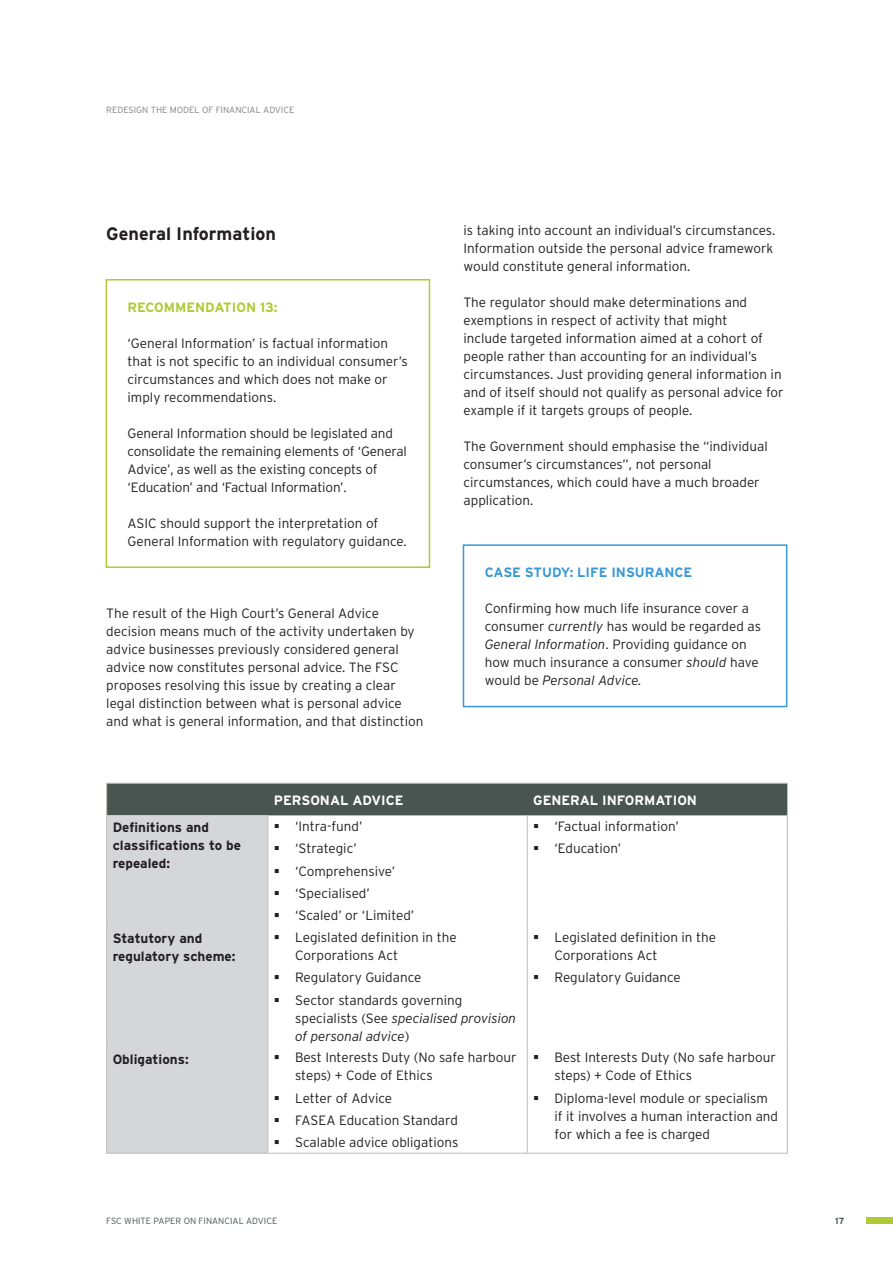
<style>
.page{position:relative;width:893px;height:1263px;background:#fff}
.page>*{position:absolute;margin:0;border:0;box-sizing:border-box;transform-origin:0 0}
.t1{font:700 18px "Interstate";color:#231f20}
.Body_copy{font:300 13.5px/18px "Interstate";color:#231f20}
.Indented_body_copy{font:300 13.5px/18px "Interstate";color:#231f20}
.Body_copy-2{font:700 13.5px/18px "Interstate";color:#231f20}
.Table_headers{font:700 13.5px "Interstate";color:#fff}
.Indented_body_copy-2{font:700 13.5px "Interstate";color:#3999d4}
.Indented_body_copy-3{font:700 13.5px "Interstate";color:#afca36}
.t2{font:300 9px "Interstate";color:#808285}
.t3{font:300 9px "Interstate";color:#495550}
.t4{font:700 9px "Interstate";color:#495550}
.s1{font-style:italic}
</style>
<div class="page">
<div style="left:866px;top:1217px;width:27px;height:7px;background:#afca36"></div>
<div style="left:106px;top:279px;width:324px;height:289px;border:2px solid #afca36"></div>
<div style="left:463px;top:544px;width:324px;height:163px;border:2px solid #3999d4"></div>
<div style="left:107px;top:784px;width:680px;height:31px;background:#495550"></div>
<div style="left:107px;top:815px;width:160px;height:338px;background:#d5d6d8"></div>
<hr style="left:106px;top:783px;width:162px;height:1px;background:#bfbbb7">
<hr style="left:106px;top:784px;width:1px;height:31px;background:#bfbbb7">
<hr style="left:268px;top:783px;width:259px;height:1px;background:#bfbbb7">
<hr style="left:527px;top:783px;width:260px;height:1px;background:#bfbbb7">
<hr style="left:106px;top:815px;width:1px;height:111px;background:#bfbbb7">
<hr style="left:267px;top:815px;width:1px;height:111px;background:#bfbbb7">
<hr style="left:527px;top:815px;width:1px;height:111px;background:#bfbbb7">
<hr style="left:787px;top:815px;width:1px;height:111px;background:#bfbbb7">
<hr style="left:106px;top:926px;width:1px;height:120px;background:#bfbbb7">
<hr style="left:267px;top:926px;width:1px;height:120px;background:#bfbbb7">
<hr style="left:527px;top:926px;width:1px;height:120px;background:#bfbbb7">
<hr style="left:787px;top:926px;width:1px;height:120px;background:#bfbbb7">
<hr style="left:106px;top:1046px;width:1px;height:107px;background:#bfbbb7">
<hr style="left:267px;top:1046px;width:1px;height:107px;background:#bfbbb7">
<hr style="left:527px;top:1046px;width:1px;height:107px;background:#bfbbb7">
<hr style="left:787px;top:1046px;width:1px;height:107px;background:#bfbbb7">
<hr style="left:106px;top:1153px;width:162px;height:1px;background:#bfbbb7">
<hr style="left:268px;top:1153px;width:259px;height:1px;background:#bfbbb7">
<hr style="left:527px;top:1153px;width:261px;height:1px;background:#bfbbb7">
<p class="t2" style="left:106px;top:105px;width:12px">Redesign</p>
<p class="t2" style="left:151px;top:105px;width:7px">the</p>
<p class="t2" style="left:170px;top:105px;width:7px">model</p>
<p class="t2" style="left:202px;top:105px;width:20px">of financial</p>
<p class="t2" style="left:263px;top:105px;width:7px">advice</p>
<h2 class="t1" style="left:106px;top:224px;width:171px">General Information</h2>
<p class="Indented_body_copy-3" style="left:128px;top:300px;width:151px">RECOMMENDATION 13:</p>
<p class="Indented_body_copy" style="left:128px;top:334px;width:282px">‘General Information’ is factual information that is not specific to an individual consumer’s circumstances and which does not make or imply recommendations.</p>
<p class="Indented_body_copy" style="left:128px;top:424px;width:281px">General Information should be legislated and consolidate the remaining elements of ‘General Advice’, as well as the existing concepts of ‘Education’ and ‘Factual Information’.</p>
<p class="Indented_body_copy" style="left:128px;top:514px;width:281px">ASIC should support the interpretation of<br>General Information with regulatory guidance.</p>
<p class="Body_copy" style="left:106px;top:604px;width:319px">The result of the High Court’s General Advice decision means much of the activity undertaken by advice businesses previously considered general advice now constitutes personal advice. The FSC proposes resolving this issue by creating a clear legal distinction between what is personal advice and what is general information, and that distinction</p>
<p class="Body_copy" style="left:463px;top:221px;width:313px">is taking into account an individual’s circumstances.<br>Information outside the personal advice framework would constitute general information.</p>
<p class="Body_copy" style="left:463px;top:293px;width:322px">The regulator should make determinations and exemptions in respect of activity that might<br>include targeted information aimed at a cohort of people rather than accounting for an individual’s circumstances. Just providing general information in and of itself should not qualify as personal advice for example if it targets groups of people.</p>
<p class="Body_copy" style="left:463px;top:437px;width:306px">The Government should emphasise the “individual consumer’s circumstances”, not personal circumstances, which could have a much broader application.</p>
<p class="Indented_body_copy-2" style="left:485px;top:565px;width:209px">CASE STUDY: LIFE INSURANCE</p>
<p class="Indented_body_copy" style="left:485px;top:599px;width:278px">Confirming how much life insurance cover a consumer <span class="s1">currently</span> has would be regarded as <span class="s1">General Information</span>. Providing guidance on how much insurance a consumer <span class="s1">should</span> have would be <span class="s1">Personal Advice.</span></p>
<p class="Table_headers" style="left:274px;top:792px;width:131px">PERSONAL ADVICE</p>
<p class="Table_headers" style="left:533px;top:792px;width:165px">GENERAL INFORMATION</p>
<p class="Body_copy-2" style="left:113px;top:818px;width:130px">Definitions and classifications to be repealed:</p>
<p class="Body_copy" style="left:295px;top:817px;width:69px">‘Intra-fund’</p>
<p class="Body_copy" style="left:295px;top:840px;width:63px">‘Strategic’</p>
<p class="Body_copy" style="left:295px;top:862px;width:102px">‘Comprehensive’</p>
<p class="Body_copy" style="left:295px;top:884px;width:76px">‘Specialised’</p>
<p class="Body_copy" style="left:295px;top:906px;width:121px">‘Scaled’ or ‘Limited’</p>
<p class="Body_copy-2" style="left:113px;top:929px;width:124px">Statutory and regulatory scheme:</p>
<p class="Body_copy" style="left:295px;top:928px;width:163px">Legislated definition in the<br>Corporations Act</p>
<p class="Body_copy" style="left:295px;top:968px;width:128px">Regulatory Guidance</p>
<p class="Body_copy" style="left:295px;top:991px;width:223px">Sector standards governing specialists (See <span class="s1">specialised provision of personal advice</span>)</p>
<p class="Body_copy-2" style="left:113px;top:1050px;width:78px">Obligations:</p>
<p class="Body_copy" style="left:295px;top:1048px;width:223px">Best Interests Duty (No safe harbour steps) + Code of Ethics</p>
<p class="Body_copy" style="left:295px;top:1089px;width:99px">Letter of Advice</p>
<p class="Body_copy" style="left:295px;top:1111px;width:164px">FASEA Education Standard</p>
<p class="Body_copy" style="left:295px;top:1133px;width:165px">Scalable advice obligations</p>
<p class="Body_copy" style="left:554px;top:817px;width:126px">‘Factual information’</p>
<p class="Body_copy" style="left:554px;top:840px;width:68px">‘Education’</p>
<p class="Body_copy" style="left:554px;top:928px;width:163px">Legislated definition in the<br>Corporations Act</p>
<p class="Body_copy" style="left:554px;top:968px;width:128px">Regulatory Guidance</p>
<p class="Body_copy" style="left:554px;top:1048px;width:223px">Best Interests Duty (No safe harbour steps) + Code of Ethics</p>
<p class="Body_copy" style="left:554px;top:1089px;width:225px">Diploma-level module or specialism if it involves a human interaction and for which a fee is charged</p>
<p class="t3" style="left:106px;top:1215px;width:173px">FSC WHITE PAPER ON FINANCIAL ADVICE</p>
<p class="t4" style="left:835px;top:1216px;width:11px">17</p>
</div>
